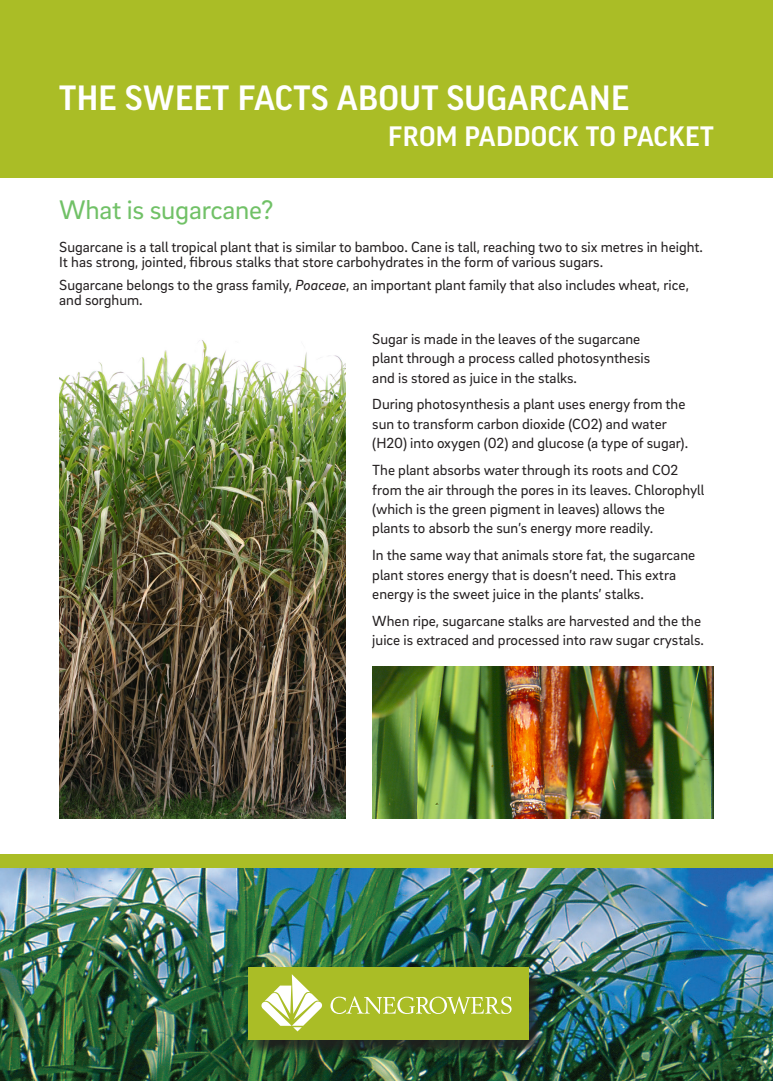
<style>
.page{position:relative;width:773px;height:1081px;background:#fff}
.page>*{position:absolute;margin:0;border:0;box-sizing:border-box;transform-origin:0 0}
.t1{font:500 37.5px "Good Headline Pro";letter-spacing:.01em;color:#fff}
.t2{font:500 30px "Good Headline Pro";letter-spacing:.01em;color:#fff}
.t3{font:27.5px "Brix Sans";letter-spacing:-.01em;color:#71c167}
.Lead{font:15px/19.5px "Brix Sans";color:#231f20}
.Body_Text{font:15px/19.5px "Brix Sans";color:#231f20}
.s1{font-style:italic}
</style>
<div class="page">
<div style="left:0;top:0;width:772px;height:177px;background:#aabd26"></div>
<div style="left:0;top:854px;width:772px;height:227px;background:#aabd26"></div>
<img style="left:0;top:868px;width:772px;height:213px">
<div style="left:250px;top:969px;width:294px;height:87px;background:#231f20;opacity:.75"></div>
<div style="left:248px;top:967px;width:280px;height:73px;background:#aabd26"></div>
<svg style="left:261px;top:974px;width:61px;height:57px"></svg>
<svg style="left:330px;top:996px;width:181px;height:18px"></svg>
<img style="left:59px;top:340px;width:286px;height:478px">
<img style="left:372px;top:667px;width:341px;height:151px">
<p class="t1" style="left:59px;top:80px;width:571px">THE SWEET FACTS ABOUT SUGARCANE</p>
<p class="t2" style="left:388px;top:122px;width:327px">FROM PADDOCK TO PACKET</p>
<p class="t3" style="left:59px;top:192px;width:216px">What is sugarcane?</p>
<p class="Lead" style="left:59px;top:239px;width:645px;line-height:15.2px">Sugarcane is a tall tropical plant that is similar to bamboo. Cane is tall, reaching two to six metres in height.<br>It has strong, jointed, fibrous stalks that store carbohydrates in the form of various sugars.</p>
<p class="Lead" style="left:59px;top:276px;width:631px;line-height:15.2px">Sugarcane belongs to the grass family, <span class="s1">Poaceae</span>, an important plant family that also includes wheat, rice, and sorghum.</p>
<p class="Body_Text" style="left:372px;top:328px;width:279px">Sugar is made in the leaves of the sugarcane plant through a process called photosynthesis and is stored as juice in the stalks.</p>
<p class="Body_Text" style="left:372px;top:394px;width:317px">During photosynthesis a plant uses energy from the sun to transform carbon dioxide (CO2) and water (H20) into oxygen (02) and glucose (a type of sugar).</p>
<p class="Body_Text" style="left:372px;top:459px;width:333px">The plant absorbs water through its roots and CO2 from the air through the pores in its leaves. Chlorophyll (which is the green pigment in leaves) allows the plants to absorb the sun’s energy more readily.</p>
<p class="Lead" style="left:372px;top:544px;width:324px">In the same way that animals store fat, the sugarcane plant stores energy that is doesn’t need. This extra energy is the sweet juice in the plants’ stalks.</p>
<p class="Lead" style="left:372px;top:610px;width:333px">When ripe, sugarcane stalks are harvested and the the juice is extraced and processed into raw sugar crystals.</p>
</div>
